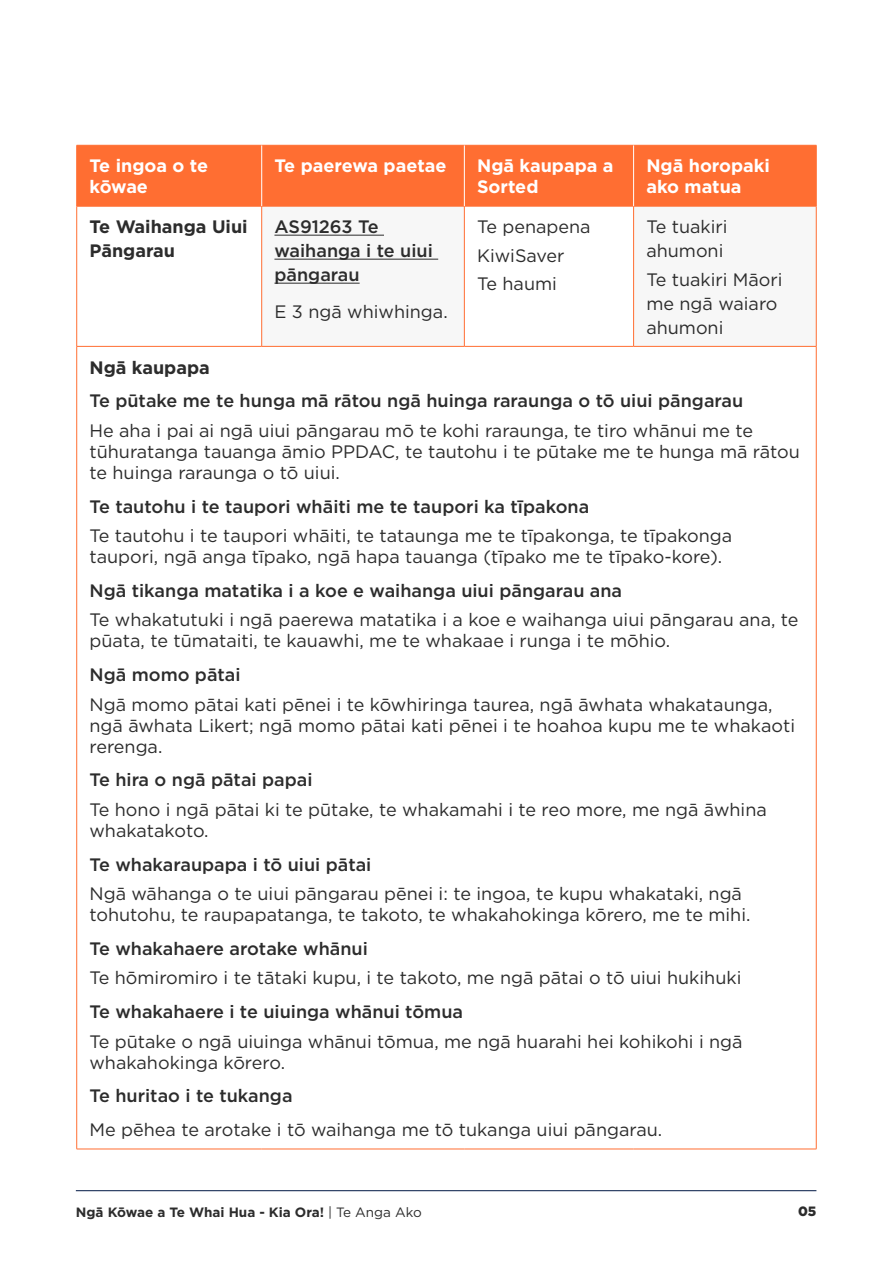
<style>
.page{position:relative;width:893px;height:1263px;background:#fff}
.page>*{position:absolute;margin:0;border:0;box-sizing:border-box;transform-origin:0 0}
.t1{font:18px/21px "Gotham";color:#2c2c2c}
.t2{font:500 18px/24px "Gotham";color:#2c2c2c}
.t3{font:700 18px/21px "Gotham";color:#fff}
.t4{font:700 18px/24px "Gotham";color:#2c2c2c}
.t5{font:700 13.5px "Gotham";color:#2c2c2c}
.t6{font:900 13.5px "Gotham";color:#2c2c2c}
.s1{font-weight:400}
</style>
<div class="page">
<hr style="left:76px;top:1190px;width:740px;height:1px;background:#001845">
<div style="left:77px;top:146px;width:739px;height:60px;background:#ff6e32"></div>
<svg style="left:262px;top:207px;width:554px;height:139px"></svg>
<div style="left:464px;top:206px;width:170px;height:140px;background:#fff"></div>
<hr style="left:77px;top:145px;width:185px;height:1px;background:#ff6e32">
<hr style="left:76px;top:145px;width:1px;height:61px;background:#ff6e32">
<hr style="left:262px;top:145px;width:202px;height:1px;background:#ff6e32">
<hr style="left:464px;top:145px;width:170px;height:1px;background:#ff6e32">
<hr style="left:634px;top:145px;width:182px;height:1px;background:#ff6e32">
<hr style="left:816px;top:145px;width:1px;height:61px;background:#ff6e32">
<hr style="left:77px;top:206px;width:185px;height:1px;background:#ff6e32">
<hr style="left:76px;top:206px;width:1px;height:140px;background:#ff6e32">
<hr style="left:262px;top:206px;width:202px;height:1px;background:#ff6e32">
<hr style="left:261px;top:206px;width:1px;height:140px;background:#ff6e32">
<hr style="left:464px;top:206px;width:170px;height:1px;background:#ff6e32">
<hr style="left:464px;top:206px;width:1px;height:140px;background:#ff6e32">
<hr style="left:634px;top:206px;width:182px;height:1px;background:#ff6e32">
<hr style="left:633px;top:206px;width:1px;height:140px;background:#ff6e32">
<hr style="left:816px;top:206px;width:1px;height:140px;background:#ff6e32">
<hr style="left:77px;top:346px;width:185px;height:1px;background:#ff6e32">
<hr style="left:76px;top:347px;width:1px;height:802px;background:#ff6e32">
<hr style="left:262px;top:346px;width:202px;height:1px;background:#ff6e32">
<hr style="left:464px;top:346px;width:170px;height:1px;background:#ff6e32">
<hr style="left:634px;top:346px;width:182px;height:1px;background:#ff6e32">
<hr style="left:816px;top:347px;width:1px;height:802px;background:#ff6e32">
<hr style="left:77px;top:1149px;width:185px;height:1px;background:#ff6e32">
<hr style="left:262px;top:1149px;width:202px;height:1px;background:#ff6e32">
<hr style="left:464px;top:1149px;width:170px;height:1px;background:#ff6e32">
<hr style="left:634px;top:1149px;width:182px;height:1px;background:#ff6e32">
<hr style="left:261px;top:145px;width:1px;height:61px;background:#fff">
<hr style="left:464px;top:145px;width:1px;height:61px;background:#fff">
<hr style="left:633px;top:145px;width:1px;height:61px;background:#fff">
<hr style="left:274px;top:235px;width:110px;height:1px;background:#2c2c2c">
<hr style="left:274px;top:259px;width:164px;height:1px;background:#2c2c2c">
<hr style="left:274px;top:283px;width:86px;height:1px;background:#2c2c2c">
<p class="t3" style="left:89px;top:155px;width:120px">Te ingoa o te kōwae</p>
<p class="t3" style="left:274px;top:155px;width:174px">Te paerewa paetae</p>
<p class="t3" style="left:477px;top:155px;width:138px">Ngā kaupapa a<br>Sorted</p>
<p class="t3" style="left:646px;top:155px;width:125px">Ngā horopaki ako matua</p>
<p class="t4" style="left:89px;top:215px;width:160px">Te Waihanga Uiui<br>Pāngarau</p>
<p class="t2" style="left:274px;top:215px;width:160px">AS91263 Te waihanga i te uiui pāngarau</p>
<p class="t1" style="left:274px;top:301px;width:175px">E 3 ngā whiwhinga.</p>
<p class="t1" style="left:477px;top:212px;width:115px;line-height:28.2px">Te penapena<br>KiwiSaver<br>Te haumi</p>
<p class="t1" style="left:646px;top:215px;width:83px;line-height:24px">Te tuakiri ahumoni</p>
<p class="t1" style="left:646px;top:267px;width:138px;line-height:24px">Te tuakiri Māori me ngā waiaro ahumoni</p>
<p class="t4" style="left:89px;top:355px;width:122px">Ngā kaupapa</p>
<p class="t2" style="left:89px;top:389px;width:655px">Te pūtake me te hunga mā rātou ngā huinga raraunga o tō uiui pāngarau</p>
<p class="t1" style="left:89px;top:419px;width:712px">He aha i pai ai ngā uiui pāngarau mō te kohi raraunga, te tiro whānui me te tūhuratanga tauanga āmio PPDAC, te tautohu i te pūtake me te hunga mā rātou te huinga raraunga o tō uiui.</p>
<p class="t2" style="left:89px;top:494px;width:501px">Te tautohu i te taupori whāiti me te taupori ka tīpakona</p>
<p class="t1" style="left:89px;top:525px;width:644px">Te tautohu i te taupori whāiti, te tataunga me te tīpakonga, te tīpakonga taupori, ngā anga tīpako, ngā hapa tauanga (tīpako me te tīpako-kore).</p>
<p class="t2" style="left:89px;top:578px;width:534px">Ngā tikanga matatika i a koe e waihanga uiui pāngarau ana</p>
<p class="t1" style="left:89px;top:609px;width:711px">Te whakatutuki i ngā paerewa matatika i a koe e waihanga uiui pāngarau ana, te pūata, te tūmataiti, te kauawhi, me te whakaae i runga i te mōhio.</p>
<p class="t2" style="left:89px;top:662px;width:153px">Ngā momo pātai</p>
<p class="t1" style="left:89px;top:693px;width:707px">Ngā momo pātai kati pēnei i te kōwhiringa taurea, ngā āwhata whakataunga, ngā āwhata Likert; ngā momo pātai kati pēnei i te hoahoa kupu me te whakaoti rerenga.</p>
<p class="t2" style="left:89px;top:768px;width:225px">Te hira o ngā pātai papai</p>
<p class="t1" style="left:89px;top:799px;width:679px">Te hono i ngā pātai ki te pūtake, te whakamahi i te reo more, me ngā āwhina whakatakoto.</p>
<p class="t2" style="left:89px;top:852px;width:283px">Te whakaraupapa i tō uiui pātai</p>
<p class="t1" style="left:89px;top:883px;width:662px">Ngā wāhanga o te uiui pāngarau pēnei i: te ingoa, te kupu whakataki, ngā tohutohu, te raupapatanga, te takoto, te whakahokinga kōrero, me te mihi.</p>
<p class="t2" style="left:89px;top:936px;width:280px">Te whakahaere arotake whānui</p>
<p class="t1" style="left:89px;top:967px;width:653px">Te hōmiromiro i te tātaki kupu, i te takoto, me ngā pātai o tō uiui hukihuki</p>
<p class="t2" style="left:89px;top:999px;width:375px">Te whakahaere i te uiuinga whānui tōmua</p>
<p class="t1" style="left:89px;top:1030px;width:655px">Te pūtake o ngā uiuinga whānui tōmua, me ngā huarahi hei kohikohi i ngā whakahokinga kōrero.</p>
<p class="t2" style="left:89px;top:1084px;width:205px">Te huritao i te tukanga</p>
<p class="t1" style="left:89px;top:1119px;width:574px">Me pēhea te arotake i tō waihanga me tō tukanga uiui pāngarau.</p>
<p class="t5" style="left:76px;top:1203px;width:347px">Ngā Kōwae a Te Whai Hua - Kia Ora! <span class="s1">| Te Anga Ako</span></p>
<p class="t6" style="left:798px;top:1202px;width:20px">05</p>
</div>
